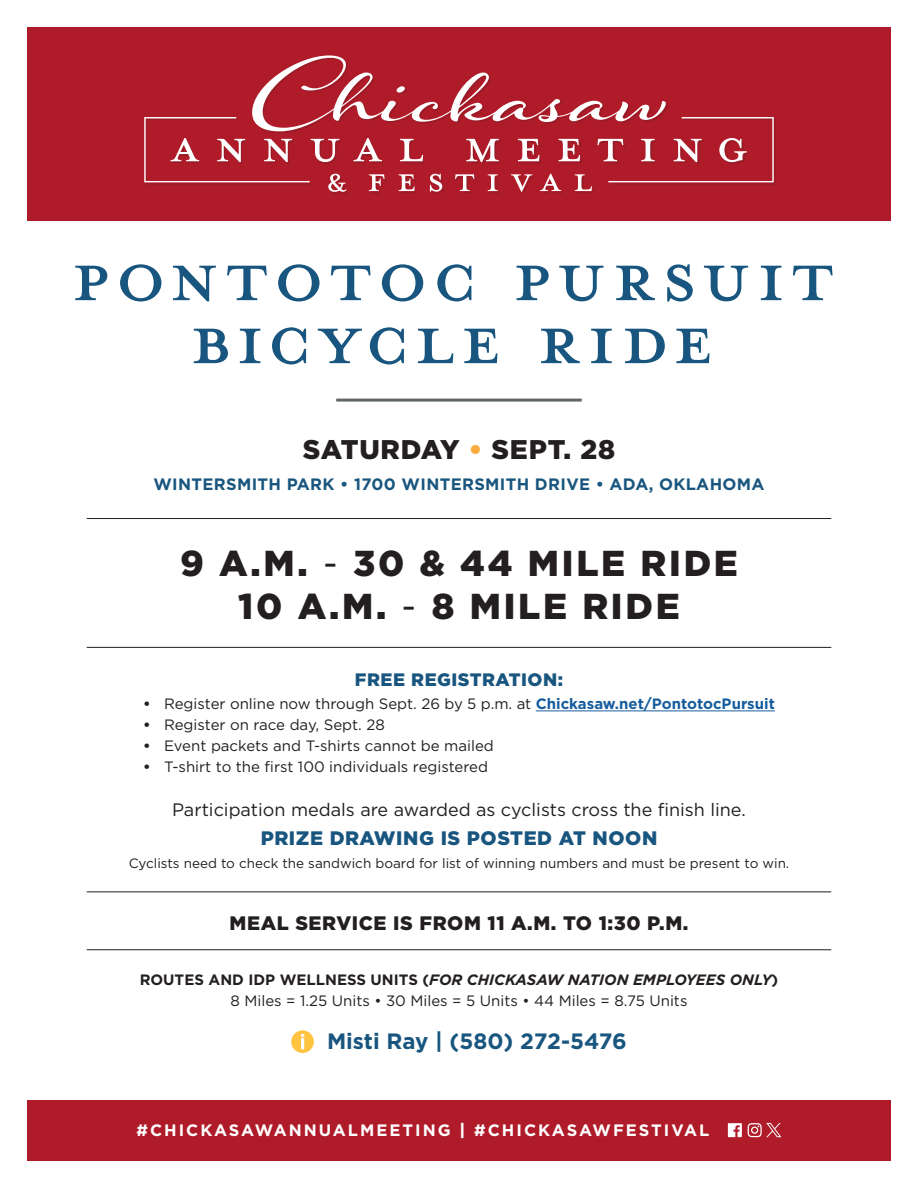
<style>
.page{position:relative;width:918px;height:1188px;background:#fff}
.page>*{position:absolute;margin:0;border:0;box-sizing:border-box;transform-origin:0 0}
.t1{font:103.5px "Mrs Eaves All Petite Caps OT";letter-spacing:.045em;color:#19567f}
.t2{font:900 36px/43.2px "Gotham";letter-spacing:.075em;color:#231f20;text-align:center}
.t3{font:900 27px "Gotham";letter-spacing:.03em;color:#231f20}
.t4{font:700 22.2px "Gotham";color:#19567f}
.t5{font:900 19.5px "Gotham";letter-spacing:.03em;color:#231f20}
.t6{font:900 19.5px "Gotham";letter-spacing:.03em;color:#19567f}
.t7{font:18px "Gotham";color:#231f20}
.t8{font:900 18px "Gotham";letter-spacing:.03em;color:#19567f}
.t9{font:700 16.5px "Gotham";letter-spacing:.02em;color:#19567f}
.t10{font:700 16.5px "Gotham";letter-spacing:.12em;color:#fff}
.t11{font:15px "Gotham";color:#231f20}
.t12{font:italic 700 15px "Gotham";color:#231f20}
.t13{font:13.5px "Gotham";color:#231f20}
.s1{color:#fbac3f}
.s2{font-weight:400}
.s3{font-weight:700}
.s4{font-weight:700;color:#175d9e}
.s5{font-style:normal}
.s6{font-weight:900}
</style>
<div class="page">
<hr style="left:536px;top:711px;width:239px;height:1px;background:#175d9e">
<div style="left:291px;top:1030px;width:23px;height:23px;background:#fec340;border-radius:50%"></div>
<svg style="left:301px;top:1034px;width:3px;height:15px"></svg>
<hr style="left:87px;top:518px;width:744px;height:1px;background:#231f20">
<hr style="left:87px;top:647px;width:744px;height:1px;background:#231f20">
<hr style="left:87px;top:891px;width:744px;height:1px;background:#231f20">
<hr style="left:87px;top:949px;width:744px;height:1px;background:#231f20">
<div style="left:27px;top:27px;width:864px;height:193px;background:#af1b29"></div>
<svg style="left:144px;top:55px;width:630px;height:137px"></svg>
<hr style="left:336px;top:399px;width:246px;height:3px;background:#606865">
<div style="left:27px;top:1101px;width:864px;height:60px;background:#af1b29"></div>
<svg style="left:728px;top:1123px;width:14px;height:14px"></svg>
<svg style="left:748px;top:1123px;width:33px;height:14px"></svg>
<p class="t1" style="left:71px;top:230px;width:764px">PONTOTOC PURSUIT</p>
<p class="t1" style="left:189px;top:293px;width:526px">BICYCLE RIDE</p>
<p class="t3" style="left:303px;top:430px;width:314px">SATURDAY <span class="s1">•</span> SEPT. 28</p>
<p class="t9" style="left:153px;top:473px;width:613px">WINTERSMITH PARK • 1700 WINTERSMITH DRIVE • ADA, OKLAHOMA</p>
<p class="t2" style="left:180px;top:541px;width:559px">9 A.M. <span class="s2">-</span> 30 &amp; 44 MILE RIDE<br>10 A.M. <span class="s2">-</span> 8 MILE RIDE</p>
<p class="t8" style="left:355px;top:667px;width:210px">FREE REGISTRATION:</p>
<p class="t11" style="left:143px;top:694px;width:633px"><span class="s3">•</span> Register online now through Sept. 26 by 5 p.m. at <span class="s4">Chickasaw.net/PontotocPursuit</span></p>
<p class="t11" style="left:143px;top:715px;width:243px"><span class="s3">•</span> Register on race day, Sept. 28</p>
<p class="t11" style="left:143px;top:736px;width:352px"><span class="s3">•</span> Event packets and T-shirts cannot be mailed</p>
<p class="t11" style="left:143px;top:757px;width:347px"><span class="s3">•</span> T-shirt to the first 100 individuals registered</p>
<p class="t7" style="left:172px;top:798px;width:575px">Participation medals are awarded as cyclists cross the finish line.</p>
<p class="t6" style="left:261px;top:825px;width:398px">PRIZE DRAWING IS POSTED AT NOON</p>
<p class="t13" style="left:129px;top:855px;width:662px">Cyclists need to check the sandwich board for list of winning numbers and must be present to win.</p>
<p class="t5" style="left:230px;top:910px;width:460px">MEAL SERVICE IS FROM 11 A.M. TO 1:30 P.M.</p>
<p class="t12" style="left:140px;top:969px;width:640px"><span class="s5">ROUTES AND IDP WELLNESS UNITS (</span>FOR CHICKASAW NATION EMPLOYEES ONLY<span class="s5">)</span></p>
<p class="t11" style="left:231px;top:991px;width:458px">8 Miles = 1.25 Units • 30 Miles = 5 Units • 44 Miles = 8.75 Units</p>
<p class="t4" style="left:327px;top:1027px;width:301px">Misti Ray | (580) 272-5476</p>
<p class="t10" style="left:137px;top:1120px;width:574px">#CHICKASAWANNUALMEETING <span class="s6">|</span> #CHICKASAWFESTIVAL</p>
</div>
